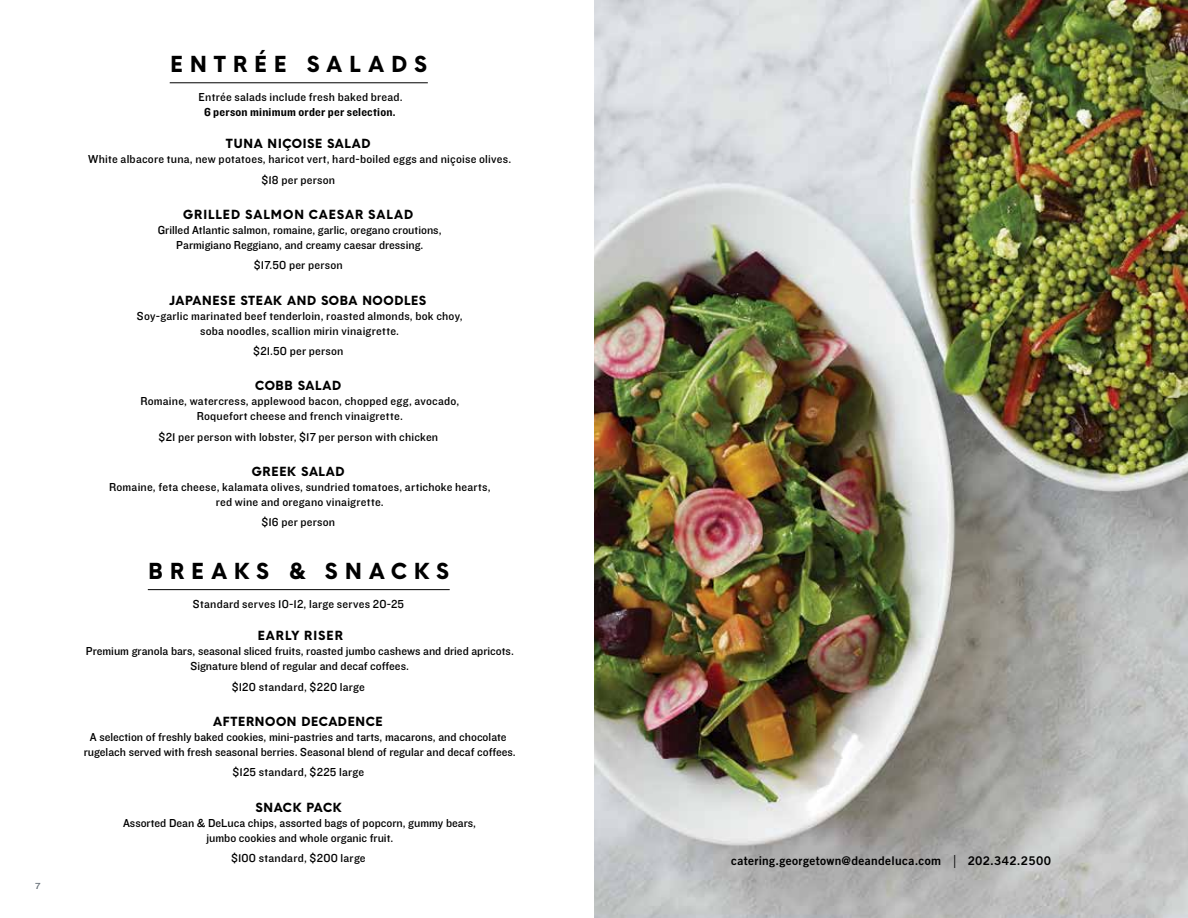
<style>
.page{position:relative;width:1188px;height:918px;background:#fff}
.page>*{position:absolute;margin:0;border:0;box-sizing:border-box;transform-origin:0 0}
.t1{font:800 21px "DDTITLE";letter-spacing:.28em;color:#000}
.t2{font:12px/15px "Knockout HTF31 Junior Middlewt";letter-spacing:.015em;color:#000;text-align:center}
.t3{font:800 12px "DDTITLE";letter-spacing:-.01em;color:#000}
.t4{font:12px "Trade Gothic LT Std Bd 2";letter-spacing:.03em;color:#000}
.t5{font:12px "Knockout HTF51 Middleweight";letter-spacing:.015em;color:#000}
.t6{font:800 12px "DDTITLE";letter-spacing:.025em;color:#000}
.t7{font:800 12px "DDTITLE";letter-spacing:.03em;color:#000}
.t8{font:9.15px "Knockout HTF31 Junior Middlewt";color:#656e76;scale:1.15 1}
.s1{font-family:"Trade Gothic LT Std";font-weight:300;font-size:18px}
</style>
<div class="page">
<hr style="left:170px;top:82px;width:258px;height:1px;background:#000">
<hr style="left:148px;top:589px;width:302px;height:1px;background:#000">
<img style="left:594px;top:0;width:594px;height:918px">
<p class="t8" style="left:35px;top:882px;width:6px">7</p>
<h1 class="t1" style="left:170px;top:50px;width:260px">ENTRÉE SALADS</h1>
<p class="t2" style="left:199px;top:90px;width:206px">Entrée salads include fresh baked bread.</p>
<p class="t5" style="left:204px;top:105px;width:193px">6 person minimum order per selection.</p>
<p class="t3" style="left:226px;top:136px;width:147px">TUNA NIÇOISE SALAD</p>
<p class="t2" style="left:88px;top:149px;width:425px;line-height:20.4px">White albacore tuna, new potatoes, haricot vert, hard-boiled eggs and niçoise olives. $18 per person</p>
<p class="t6" style="left:183px;top:206px;width:233px">GRILLED SALMON CAESAR SALAD</p>
<p class="t2" style="left:158px;top:223px;width:285px">Grilled Atlantic salmon, romaine, garlic, oregano croutions,<br>Parmigiano Reggiano, and creamy caesar dressing.</p>
<p class="t2" style="left:254px;top:258px;width:90px">$17.50 per person</p>
<p class="t3" style="left:169px;top:292px;width:259px">JAPANESE STEAK AND SOBA NOODLES</p>
<p class="t2" style="left:137px;top:308px;width:327px">Soy-garlic marinated beef tenderloin, roasted almonds, bok choy, soba noodles, scallion mirin vinaigrette.</p>
<p class="t2" style="left:253px;top:344px;width:92px">$21.50 per person</p>
<p class="t3" style="left:255px;top:378px;width:88px">COBB SALAD</p>
<p class="t2" style="left:140px;top:394px;width:321px">Romaine, watercress, applewood bacon, chopped egg, avocado,<br>Roquefort cheese and french vinaigrette.</p>
<p class="t2" style="left:159px;top:430px;width:281px">$21 per person with lobster, $17 per person with chicken</p>
<p class="t3" style="left:252px;top:463px;width:95px">GREEK SALAD</p>
<p class="t2" style="left:109px;top:480px;width:383px">Romaine, feta cheese, kalamata olives, sundried tomatoes, artichoke hearts, red wine and oregano vinaigrette.</p>
<p class="t2" style="left:262px;top:515px;width:75px">$16 per person</p>
<h1 class="t1" style="left:148px;top:557px;width:303px">BREAKS &amp; SNACKS</h1>
<p class="t2" style="left:193px;top:596px;width:213px">Standard serves 10-12, large serves 20-25</p>
<p class="t7" style="left:257px;top:628px;width:87px">EARLY RISER</p>
<p class="t2" style="left:86px;top:644px;width:430px">Premium granola bars, seasonal sliced fruits, roasted jumbo cashews and dried apricots.<br>Signature blend of regular and decaf coffees.</p>
<p class="t2" style="left:232px;top:679px;width:135px">$120 standard, $220 large</p>
<p class="t3" style="left:213px;top:713px;width:172px">AFTERNOON DECADENCE</p>
<p class="t2" style="left:84px;top:730px;width:433px">A selection of freshly baked cookies, mini-pastries and tarts, macarons, and chocolate rugelach served with fresh seasonal berries. Seasonal blend of regular and decaf coffees.</p>
<p class="t2" style="left:233px;top:765px;width:133px">$125 standard, $225 large</p>
<p class="t3" style="left:255px;top:799px;width:88px">SNACK PACK</p>
<p class="t2" style="left:123px;top:815px;width:355px">Assorted Dean &amp; DeLuca chips, assorted bags of popcorn, gummy bears, jumbo cookies and whole organic fruit.</p>
<p class="t2" style="left:231px;top:851px;width:136px">$100 standard, $200 large</p>
<p class="t4" style="left:731px;top:853px;width:321px">catering.georgetown@deandeluca.com <span class="s1">I</span> 202.342.2500</p>
</div>
